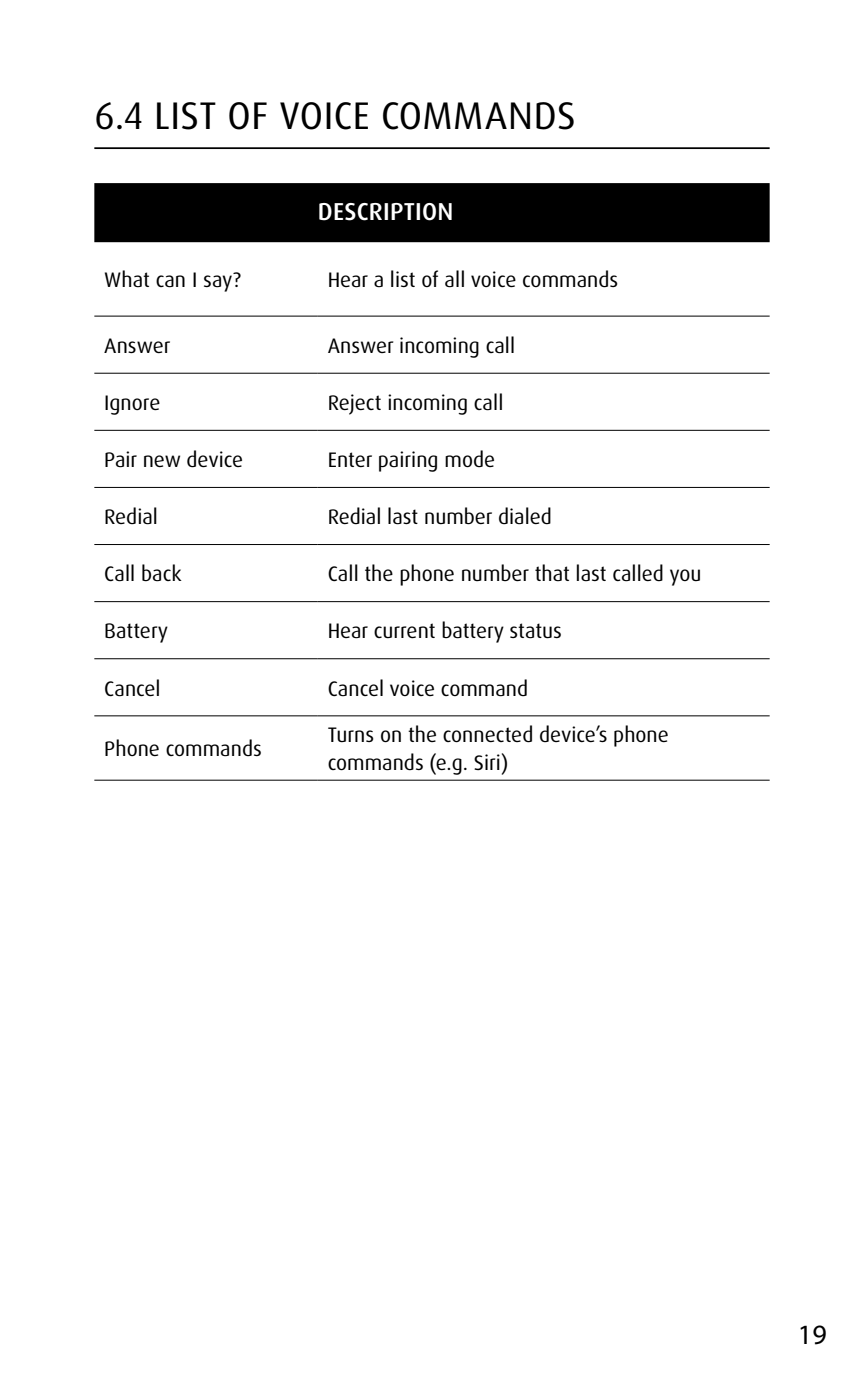
<style>
.page{position:relative;width:864px;height:1389px;background:#fff}
.page>*{position:absolute;margin:0;border:0;box-sizing:border-box;transform-origin:0 0}
.t1{font:38.5px "Dax Pro";letter-spacing:.015em;color:#000}
.t2{font:28px "Myriad Pro";color:#000}
.t3{font:500 24.5px "Dax Pro";letter-spacing:.01em;color:#fff}
.t4{font:21px/28px "Dax Pro";color:#000}
</style>
<div class="page">
<hr style="left:94px;top:147px;width:675px;height:2px;background:#000">
<div style="left:94px;top:183px;width:675px;height:59px;background:#000"></div>
<hr style="left:94px;top:316px;width:223px;height:1px;background:#000">
<hr style="left:317px;top:316px;width:452px;height:1px;background:#000">
<hr style="left:94px;top:373px;width:223px;height:1px;background:#000">
<hr style="left:317px;top:373px;width:452px;height:1px;background:#000">
<hr style="left:94px;top:430px;width:223px;height:1px;background:#000">
<hr style="left:317px;top:430px;width:452px;height:1px;background:#000">
<hr style="left:94px;top:487px;width:223px;height:1px;background:#000">
<hr style="left:317px;top:487px;width:452px;height:1px;background:#000">
<hr style="left:94px;top:544px;width:223px;height:1px;background:#000">
<hr style="left:317px;top:544px;width:452px;height:1px;background:#000">
<hr style="left:94px;top:601px;width:223px;height:1px;background:#000">
<hr style="left:317px;top:601px;width:452px;height:1px;background:#000">
<hr style="left:94px;top:658px;width:223px;height:1px;background:#000">
<hr style="left:317px;top:658px;width:452px;height:1px;background:#000">
<hr style="left:94px;top:715px;width:223px;height:1px;background:#000">
<hr style="left:317px;top:715px;width:452px;height:1px;background:#000">
<hr style="left:94px;top:780px;width:223px;height:1px;background:#000">
<hr style="left:317px;top:780px;width:452px;height:1px;background:#000">
<h1 class="t1" style="left:94px;top:91px;width:482px">6.4 LIST OF VOICE COMMANDS</h1>
<p class="t3" style="left:318px;top:195px;width:137px">DESCRIPTION</p>
<p class="t4" style="left:104px;top:266px;width:138px">What can I say?</p>
<p class="t4" style="left:327px;top:266px;width:292px">Hear a list of all voice commands</p>
<p class="t4" style="left:104px;top:332px;width:68px">Answer</p>
<p class="t4" style="left:327px;top:332px;width:189px">Answer incoming call</p>
<p class="t4" style="left:104px;top:389px;width:58px">Ignore</p>
<p class="t4" style="left:327px;top:389px;width:177px">Reject incoming call</p>
<p class="t4" style="left:104px;top:446px;width:140px">Pair new device</p>
<p class="t4" style="left:327px;top:446px;width:169px">Enter pairing mode</p>
<p class="t4" style="left:104px;top:503px;width:55px">Redial</p>
<p class="t4" style="left:327px;top:503px;width:225px">Redial last number dialed</p>
<p class="t4" style="left:104px;top:560px;width:79px">Call back</p>
<p class="t4" style="left:327px;top:560px;width:375px">Call the phone number that last called you</p>
<p class="t4" style="left:104px;top:617px;width:65px">Battery</p>
<p class="t4" style="left:327px;top:617px;width:236px">Hear current battery status</p>
<p class="t4" style="left:104px;top:674px;width:58px">Cancel</p>
<p class="t4" style="left:327px;top:674px;width:202px">Cancel voice command</p>
<p class="t4" style="left:104px;top:735px;width:159px">Phone commands</p>
<p class="t4" style="left:327px;top:721px;width:342px">Turns on the connected device’s phone commands (e.g. Siri)</p>
<h2 class="t2" style="left:797px;top:1317px;width:30px">19</h2>
</div>
